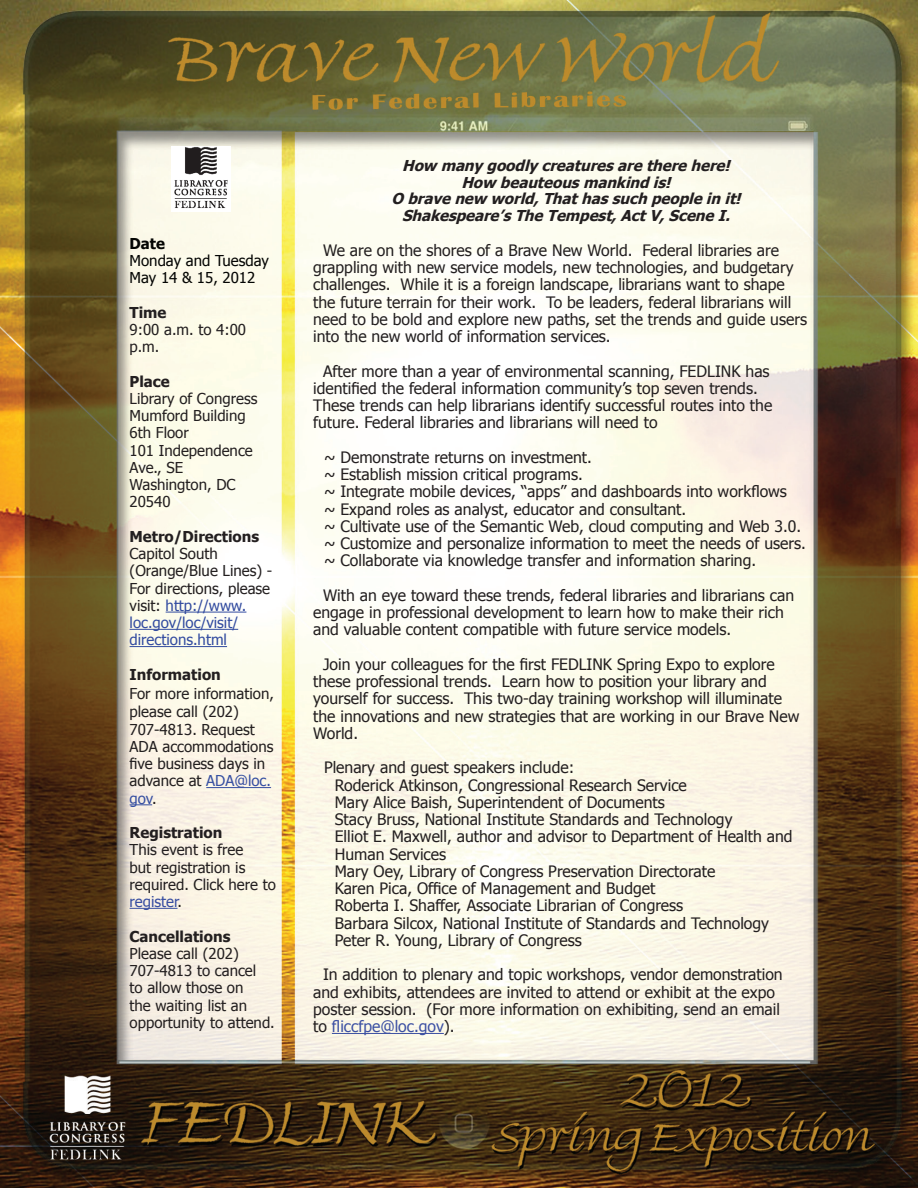
<style>
.page{position:relative;width:918px;height:1188px;background:#fff}
.page>*{position:absolute;margin:0;border:0;box-sizing:border-box;transform-origin:0 0}
.t1{font:15.75px/17.2px "Tahoma";color:#231f20}
.t2{font:15px/17.2px "Tahoma";color:#231f20}
.t3{font:italic 700 15px/16.5px "Tahoma";color:#231f20;text-align:center}
.t4{font:700 15px "Tahoma";color:#231f20}
.t5{font:15px/17.2px "Tahoma";color:#040503}
.t6{font:700 15px "Tahoma";color:#040503}
.s1{color:#334ca0}
.s2{color:#3750a2}
.s3{color:#384ea1}
.s4{color:#3d51a3}
</style>
<div class="page">
<img style="left:0;top:0;width:918px;height:1188px">
<img style="left:171px;top:147px;width:60px;height:65px">
<hr style="left:166px;top:612px;width:80px;height:1px;background:#334ca0">
<hr style="left:130px;top:629px;width:108px;height:1px;background:#334ca0">
<hr style="left:130px;top:646px;width:97px;height:1px;background:#334ca0">
<hr style="left:206px;top:787px;width:65px;height:1px;background:#3750a2">
<svg style="left:130px;top:804px;width:22px;height:1px"></svg>
<hr style="left:130px;top:908px;width:48px;height:1px;background:#384ea1">
<hr style="left:332px;top:1033px;width:112px;height:1px;background:#3d51a3">
<p class="t6" style="left:130px;top:233px;width:37px">Date</p>
<p class="t5" style="left:130px;top:251px;width:141px">Monday and Tuesday<br>May 14 &amp; 15, 2012</p>
<p class="t4" style="left:130px;top:302px;width:38px">Time</p>
<p class="t2" style="left:130px;top:320px;width:118px">9:00 a.m. to 4:00 p.m.</p>
<p class="t4" style="left:130px;top:371px;width:42px">Place</p>
<p class="t2" style="left:130px;top:389px;width:129px">Library of Congress<br>Mumford Building<br>6th Floor<br>101 Independence<br>Ave., SE<br>Washington, DC<br>20540</p>
<p class="t4" style="left:130px;top:526px;width:131px">Metro/Directions</p>
<p class="t2" style="left:130px;top:544px;width:144px">Capitol South (Orange/Blue Lines) -<br>For directions, please visit: <span class="s1">http://www. loc.gov/loc/visit/ directions.html</span></p>
<p class="t4" style="left:130px;top:664px;width:93px">Information</p>
<p class="t2" style="left:130px;top:683px;width:146px;line-height:18.8px">For more information, please call (202)</p>
<p class="t2" style="left:130px;top:720px;width:145px">707-4813. Request<br>ADA accommodations five business days in advance at <span class="s2">ADA@loc. gov</span>.</p>
<p class="t4" style="left:130px;top:822px;width:94px">Registration</p>
<p class="t2" style="left:130px;top:841px;width:148px">This event is free<br>but registration is required. Click here to <span class="s3">register</span>.</p>
<p class="t4" style="left:130px;top:926px;width:102px">Cancellations</p>
<p class="t2" style="left:130px;top:944px;width:147px">Please call (202)<br>707-4813 to cancel<br>to allow those on<br>the waiting list an opportunity to attend.</p>
<p class="t3" style="left:391px;top:157px;width:356px">How many goodly creaturesaretherehere!<br>How beauteousmankindis!<br>O bravenew world, Thathassuch peoplein it!<br>Shakespeare’sTheTempest, ActV, SceneI.</p>
<p class="t1" style="left:313px;top:241px;width:495px;text-indent:10px">We are on the shores of a Brave New World. Federal libraries are grappling with new service models, new technologies, and budgetary challenges. While it is a foreign landscape, librarians want to shape the future terrain for their work. To be leaders, federal librarians will need to be bold and explore new paths, set the trends and guide users into the new world of information services.</p>
<p class="t1" style="left:313px;top:361px;width:461px;text-indent:10px">After more than a year of environmental scanning, FEDLINK has identified the federal information community’s top seven trends.<br>These trends can help librarians identify successful routes into the future. Federal libraries and librarians will need to</p>
<p class="t1" style="left:324px;top:448px;width:483px">~ Demonstrate returns on investment.<br>~ Establish mission critical programs.<br>~ Integrate mobile devices, “apps” and dashboards into workflows<br>~ Expand roles as analyst, educator and consultant.<br>~ Cultivate use of the Semantic Web, cloud computing and Web 3.0. ~ Customize and personalize information to meet the needs of users. ~ Collaborate via knowledge transfer and information sharing.</p>
<p class="t1" style="left:313px;top:586px;width:482px;text-indent:10px">With an eye toward these trends, federal libraries and librarians can engage in professional development to learn how to make their rich and valuable content compatible with future service models.</p>
<p class="t1" style="left:313px;top:655px;width:488px;text-indent:10px">Join your colleagues for the first FEDLINK Spring Expo to explore these professional trends. Learn how to position your library and yourself for success. This two-day training workshop will illuminate the innovations and new strategies that are working in our Brave New World.</p>
<p class="t1" style="left:335px;top:758px;width:459px;text-indent:-11px">Plenary and guest speakers include:<br>Roderick Atkinson, Congressional Research Service<br>Mary Alice Baish, Superintendent of Documents<br>Stacy Bruss, National Institute Standards and Technology<br>Elliot E. Maxwell, author and advisor to Department of Health and Human Services<br>Mary Oey, Library of Congress Preservation Directorate<br>Karen Pica, Office of Management and Budget<br>Roberta I. Shaffer, Associate Librarian of Congress<br>Barbara Silcox, National Institute of Standards and Technology Peter R. Young, Library of Congress</p>
<p class="t1" style="left:313px;top:965px;width:471px;text-indent:10px">In addition to plenary and topic workshops, vendor demonstration and exhibits, attendees are invited to attend or exhibit at the expo poster session. (For more information on exhibiting, send an email to <span class="s4">fliccfpe@loc.gov</span>).</p>
</div>
